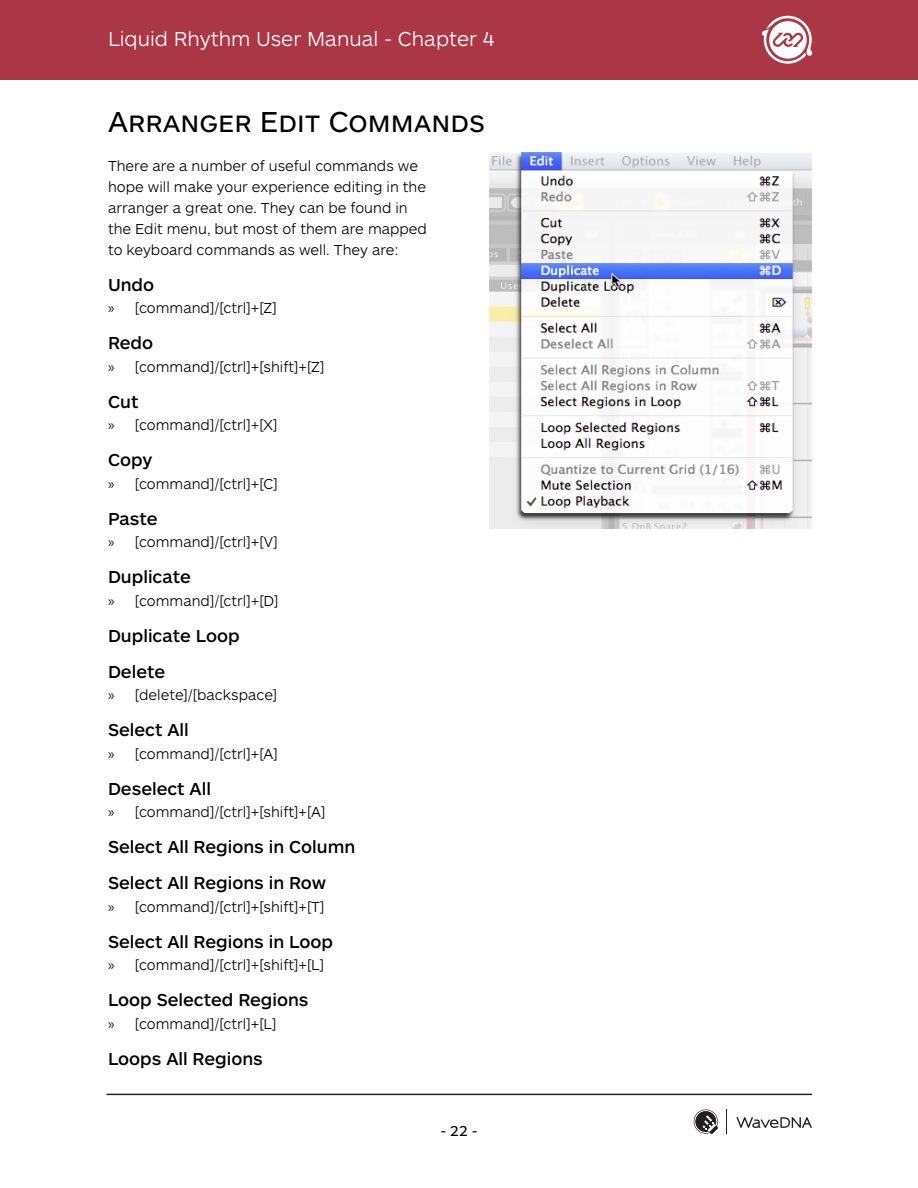
<style>
.page{position:relative;width:918px;height:1188px;background:#fff}
.page>*{position:absolute;margin:0;border:0;box-sizing:border-box;transform-origin:0 0}
.t1{font:30px "ARS Maquette Pro";color:#000}
.t2{font:300 21px "ARS Maquette Pro";color:#fff}
.t3{font:500 18px/36px "ARS Maquette Pro";color:#000}
.t4{font:300 15px/21px "ARS Maquette Pro";color:#000}
.t5{font:15px "ARS Maquette Pro";color:#000}
</style>
<div class="page">
<div style="left:0;top:0;width:918px;height:79px;background:#ab3746"></div>
<svg style="left:762px;top:16px;width:50px;height:48px"></svg>
<hr style="left:107px;top:1094px;width:705px;height:1px;background:#231f20">
<svg style="left:694px;top:1109px;width:24px;height:25px"></svg>
<svg style="left:736px;top:1117px;width:76px;height:11px"></svg>
<img style="left:490px;top:153px;width:322px;height:375px">
<h2 class="t2" style="left:108px;top:25px;width:388px">Liquid Rhythm User Manual - Chapter 4</h2>
<h1 class="t1" style="left:108px;top:102px;width:379px">Arranger Edit Commands</h1>
<p class="t4" style="left:108px;top:155px;width:320px">There are a number of useful commands we hope will make your experience editing in the arranger a great one. They can be found in the Edit menu, but most of them are mapped to keyboard commands as well. They are:</p>
<p class="t3" style="left:108px;top:266px;width:48px">Undo</p>
<p class="t4" style="left:108px;top:297px;width:170px">» [command]/[ctrl]+[Z]</p>
<p class="t3" style="left:108px;top:324px;width:47px">Redo</p>
<p class="t4" style="left:108px;top:356px;width:218px">» [command]/[ctrl]+[shift]+[Z]</p>
<p class="t3" style="left:108px;top:383px;width:32px">Cut</p>
<p class="t4" style="left:108px;top:414px;width:171px">» [command]/[ctrl]+[X]</p>
<p class="t3" style="left:108px;top:441px;width:46px">Copy</p>
<p class="t4" style="left:108px;top:473px;width:171px">» [command]/[ctrl]+[C]</p>
<p class="t3" style="left:108px;top:500px;width:51px">Paste</p>
<p class="t4" style="left:108px;top:531px;width:171px">» [command]/[ctrl]+[V]</p>
<p class="t3" style="left:108px;top:558px;width:84px">Duplicate</p>
<p class="t4" style="left:108px;top:590px;width:172px">» [command]/[ctrl]+[D]</p>
<p class="t3" style="left:108px;top:617px;width:133px">Duplicate Loop<br>Delete</p>
<p class="t4" style="left:108px;top:684px;width:171px">» [delete]/[backspace]</p>
<p class="t3" style="left:108px;top:711px;width:82px">Select All</p>
<p class="t4" style="left:108px;top:743px;width:171px">» [command]/[ctrl]+[A]</p>
<p class="t3" style="left:108px;top:770px;width:105px">Deselect All</p>
<p class="t4" style="left:108px;top:801px;width:219px">» [command]/[ctrl]+[shift]+[A]</p>
<p class="t3" style="left:108px;top:828px;width:249px">Select All Regions in Column<br>Select All Regions in Row</p>
<p class="t4" style="left:108px;top:896px;width:218px">» [command]/[ctrl]+[shift]+[T]</p>
<p class="t3" style="left:108px;top:923px;width:226px">Select All Regions in Loop</p>
<p class="t4" style="left:108px;top:954px;width:218px">» [command]/[ctrl]+[shift]+[L]</p>
<p class="t3" style="left:108px;top:981px;width:202px">Loop Selected Regions</p>
<p class="t4" style="left:108px;top:1013px;width:170px">» [command]/[ctrl]+[L]</p>
<p class="t3" style="left:108px;top:1040px;width:156px">Loops All Regions</p>
<p class="t5" style="left:440px;top:1121px;width:39px">- 22 -</p>
</div>
